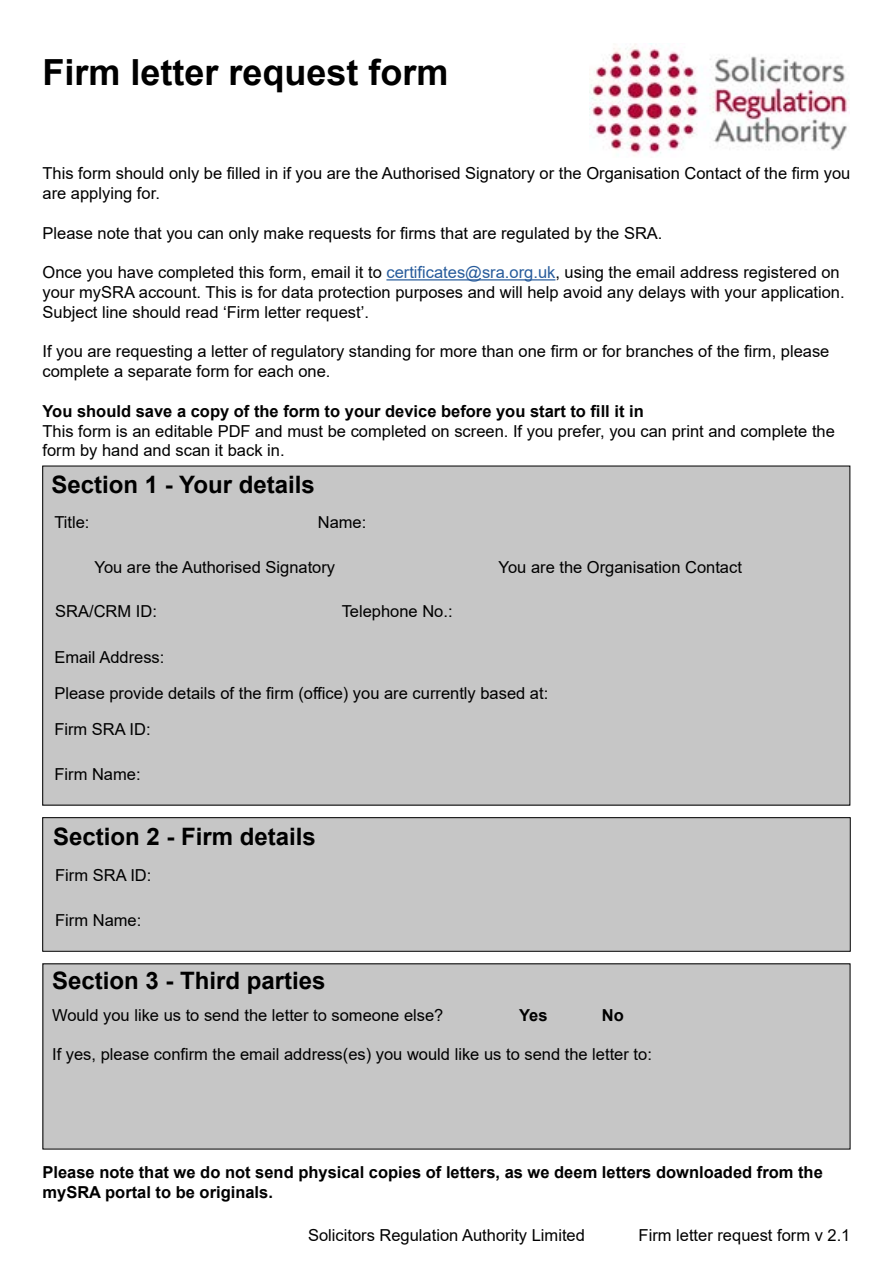
<style>
.page{position:relative;width:893px;height:1263px;background:#fff}
.page>*{position:absolute;margin:0;border:0;box-sizing:border-box;transform-origin:0 0}
.t1{font:700 36px "Arial";color:#000}
.t2{font:700 24px "Arial";color:#000}
.t3{font:16.5px/19.8px "Arial";color:#000}
.t4{font:700 16.5px/19.8px "Arial";color:#000}
.s1{color:#275b9b}
</style>
<div class="page">
<img style="left:590px;top:43px;width:259px;height:111px">
<hr style="left:386px;top:279px;width:169px;height:1px;background:#275b9b">
<div style="left:43px;top:466px;width:807px;height:339px;background:#c6c6c6"></div>
<div style="left:43px;top:818px;width:807px;height:133px;background:#c6c6c6"></div>
<div style="left:42px;top:817px;width:809px;height:135px;border:1px solid #000"></div>
<div style="left:43px;top:964px;width:807px;height:185px;background:#c6c6c6"></div>
<h1 class="t1" style="left:43px;top:47px;width:408px">Firm letter request form</h1>
<p class="t3" style="left:43px;top:163px;width:809px">This form should only be filled in if you are the Authorised Signatory or the Organisation Contact of the firm you are applying for.</p>
<p class="t3" style="left:43px;top:223px;width:621px">Please note that you can only make requests for firms that are regulated by the SRA.</p>
<p class="t3" style="left:43px;top:262px;width:804px">Once you have completed this form, email it to <span class="s1">certificates@sra.org.uk</span>, using the email address registered on your mySRA account. This is for data protection purposes and will help avoid any delays with your application.<br>Subject line should read ‘Firm letter request’.</p>
<p class="t3" style="left:43px;top:342px;width:788px">If you are requesting a letter of regulatory standing for more than one firm or for branches of the firm, please complete a separate form for each one.</p>
<p class="t4" style="left:43px;top:401px;width:603px">You should save a copy of the form to your device before you start to fill it in</p>
<p class="t3" style="left:43px;top:421px;width:794px">This form is an editable PDF and must be completed on screen. If you prefer, you can print and complete the form by hand and scan it back in.</p>
<h2 class="t2" style="left:52px;top:467px;width:265px">Section 1 - Your details</h2>
<p class="t3" style="left:54px;top:512px;width:37px">Title:</p>
<p class="t3" style="left:318px;top:512px;width:50px">Name:</p>
<p class="t3" style="left:95px;top:557px;width:242px">You are the Authorised Signatory</p>
<p class="t3" style="left:499px;top:557px;width:245px">You are the Organisation Contact</p>
<p class="t3" style="left:342px;top:601px;width:112px">Telephone No.:</p>
<p class="t3" style="left:54px;top:639px;width:495px;line-height:36px">Email Address:<br>Please provide details of the firm (office) you are currently based at:<br>Firm SRA ID:</p>
<p class="t3" style="left:54px;top:765px;width:88px">Firm Name:</p>
<p class="t3" style="left:55px;top:601px;width:103px">SRA/CRM ID:</p>
<h2 class="t2" style="left:53px;top:819px;width:264px">Section 2 - Firm details</h2>
<p class="t3" style="left:55px;top:865px;width:98px">Firm SRA ID:</p>
<p class="t3" style="left:55px;top:910px;width:88px">Firm Name:</p>
<h2 class="t2" style="left:52px;top:964px;width:275px">Section 3 - Third parties</h2>
<p class="t3" style="left:52px;top:1005px;width:393px">Would you like us to send the letter to someone else?</p>
<p class="t3" style="left:52px;top:1045px;width:601px">If yes, please confirm the email address(es) you would like us to send the letter to:</p>
<p class="t4" style="left:519px;top:1005px;width:30px">Yes</p>
<p class="t4" style="left:602px;top:1005px;width:23px">No</p>
<p class="t4" style="left:43px;top:1162px;width:782px">Please note that we do not send physical copies of letters, as we deem letters downloaded from the mySRA portal to be originals.</p>
<p class="t3" style="left:308px;top:1225px;width:278px">Solicitors Regulation Authority Limited</p>
<p class="t3" style="left:639px;top:1225px;width:213px">Firm letter request form v 2.1</p>
</div>
